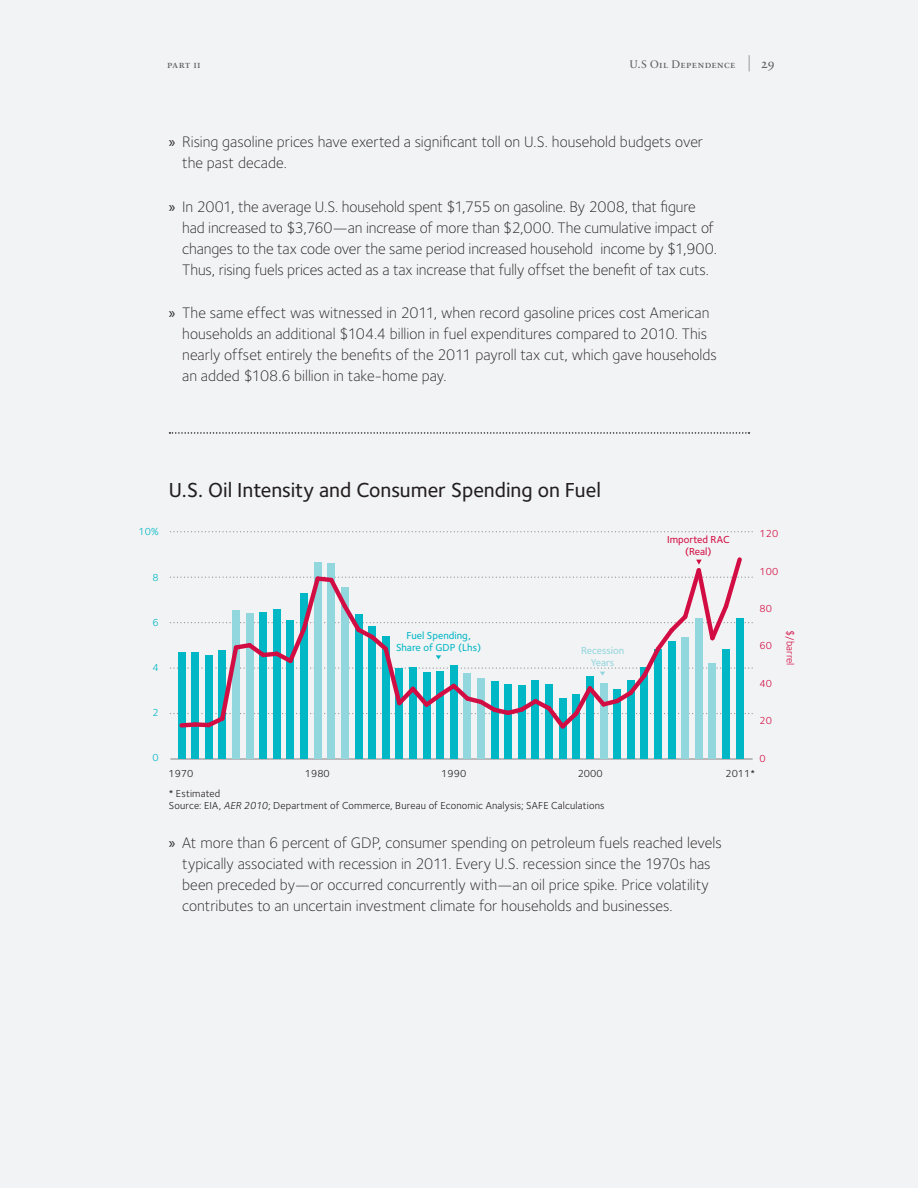
<style>
.page{position:relative;width:918px;height:1188px;background:#f2f3f4}
.page>*{position:absolute;margin:0;border:0;box-sizing:border-box;transform-origin:0 0}
.t1{font:500 21px "Foundry Sterling";color:#231f20}
.t2{font:300 15.75px/21px "Foundry Sterling";color:#231f20}
.t3{font:11.25px "Sabon Next LT Regular SC";letter-spacing:.03em;color:#636366}
.t4{font:10.5px/12px "Foundry Sterling";letter-spacing:.015em;color:#231f20}
.t5{font:500 10.5px/12px "Foundry Sterling";color:#00b7c5;text-align:center}
.t6{font:10.5px "Foundry Sterling";color:#d20d44}
.t7{font:500 10.5px/12px "Foundry Sterling";color:#d20d44;text-align:center}
.t8{font:500 10.5px/12px "Foundry Sterling";letter-spacing:-.005em;color:#92d6de;text-align:center}
.t9{font:10.5px "Foundry Sterling";color:#00b7c5}
.s1{font-size:16.2px}
.s2{font-size:13.5px}
.s3{font-family:"Myriad Pro";font-weight:400}
.s4{font-style:italic}
</style>
<div class="page">
<svg style="left:170px;top:531px;width:583px;height:1px"></svg>
<hr style="left:170px;top:758px;width:583px;height:2px;background:#939598">
<div style="left:178px;top:652px;width:7px;height:107px;background:#00b7c5"></div>
<div style="left:191px;top:652px;width:8px;height:107px;background:#00b7c5"></div>
<div style="left:205px;top:655px;width:7px;height:104px;background:#00b7c5"></div>
<div style="left:219px;top:650px;width:7px;height:109px;background:#00b7c5"></div>
<div style="left:232px;top:610px;width:8px;height:149px;background:#92d6de"></div>
<div style="left:246px;top:613px;width:7px;height:146px;background:#92d6de"></div>
<div style="left:260px;top:612px;width:7px;height:147px;background:#00b7c5"></div>
<div style="left:273px;top:609px;width:8px;height:150px;background:#00b7c5"></div>
<div style="left:287px;top:620px;width:7px;height:139px;background:#00b7c5"></div>
<div style="left:300px;top:593px;width:8px;height:166px;background:#00b7c5"></div>
<div style="left:314px;top:562px;width:7px;height:197px;background:#92d6de"></div>
<div style="left:328px;top:563px;width:7px;height:196px;background:#92d6de"></div>
<div style="left:341px;top:587px;width:8px;height:172px;background:#92d6de"></div>
<div style="left:355px;top:614px;width:7px;height:145px;background:#00b7c5"></div>
<div style="left:368px;top:626px;width:8px;height:133px;background:#00b7c5"></div>
<div style="left:382px;top:636px;width:7px;height:123px;background:#00b7c5"></div>
<div style="left:396px;top:668px;width:7px;height:91px;background:#00b7c5"></div>
<div style="left:409px;top:667px;width:8px;height:92px;background:#00b7c5"></div>
<div style="left:423px;top:672px;width:7px;height:87px;background:#00b7c5"></div>
<div style="left:437px;top:671px;width:7px;height:88px;background:#00b7c5"></div>
<div style="left:450px;top:665px;width:7px;height:94px;background:#00b7c5"></div>
<div style="left:464px;top:673px;width:7px;height:86px;background:#92d6de"></div>
<div style="left:477px;top:678px;width:8px;height:81px;background:#92d6de"></div>
<div style="left:491px;top:681px;width:7px;height:78px;background:#00b7c5"></div>
<div style="left:505px;top:684px;width:7px;height:75px;background:#00b7c5"></div>
<div style="left:518px;top:685px;width:8px;height:74px;background:#00b7c5"></div>
<div style="left:532px;top:680px;width:7px;height:79px;background:#00b7c5"></div>
<div style="left:545px;top:684px;width:8px;height:75px;background:#00b7c5"></div>
<div style="left:559px;top:698px;width:7px;height:61px;background:#00b7c5"></div>
<div style="left:573px;top:694px;width:7px;height:65px;background:#00b7c5"></div>
<div style="left:586px;top:676px;width:8px;height:83px;background:#00b7c5"></div>
<div style="left:600px;top:683px;width:7px;height:76px;background:#92d6de"></div>
<div style="left:613px;top:689px;width:8px;height:70px;background:#00b7c5"></div>
<div style="left:627px;top:680px;width:7px;height:79px;background:#00b7c5"></div>
<div style="left:641px;top:667px;width:7px;height:92px;background:#00b7c5"></div>
<div style="left:654px;top:649px;width:8px;height:110px;background:#00b7c5"></div>
<div style="left:668px;top:641px;width:7px;height:118px;background:#00b7c5"></div>
<div style="left:682px;top:637px;width:7px;height:122px;background:#92d6de"></div>
<div style="left:695px;top:618px;width:7px;height:141px;background:#92d6de"></div>
<div style="left:709px;top:663px;width:7px;height:96px;background:#92d6de"></div>
<div style="left:722px;top:649px;width:8px;height:110px;background:#00b7c5"></div>
<div style="left:736px;top:618px;width:7px;height:141px;background:#00b7c5"></div>
<svg style="left:170px;top:557px;width:583px;height:176px"></svg>
<svg style="left:170px;top:432px;width:579px;height:2px"></svg>
<p class="t3" style="left:167px;top:57px;width:35px">part ii</p>
<p class="t3" style="left:629px;top:57px;width:147px">U.S Oil Dependence <span class="s1">|</span> <span class="s2">29</span></p>
<p class="t2" style="left:182px;top:131px;width:522px;text-indent:-13px"><span class="s3">»</span> Rising gasoline prices have exerted a significant toll on U.S. household budgets over the past decade.</p>
<p class="t2" style="left:182px;top:196px;width:536px;text-indent:-13px"><span class="s3">»</span> In 2001, the average U.S. household spent $1,755 on gasoline. By 2008, that figure had increased to $3,760—an increase of more than $2,000. The cumulative impact of changes to the tax code over the same period increased household income by $1,900.<br>Thus, rising fuels prices acted as a tax increase that fully offset the benefit of tax cuts.</p>
<p class="t2" style="left:182px;top:302px;width:536px;text-indent:-13px"><span class="s3">»</span> The same effect was witnessed in 2011, when record gasoline prices cost American households an additional $104.4 billion in fuel expenditures compared to 2010. This nearly offset entirely the benefits of the 2011 payroll tax cut, which gave households an added $108.6 billion in take-home pay.</p>
<p class="t9" style="left:139px;top:526px;width:22px">10%</p>
<h1 class="t1" style="left:169px;top:477px;width:434px">U.S. Oil Intensity and Consumer Spending on Fuel</h1>
<p class="t9" style="left:152px;top:571px;width:8px">8</p>
<p class="t9" style="left:152px;top:616px;width:8px">6</p>
<p class="t9" style="left:152px;top:662px;width:8px">4</p>
<p class="t5" style="left:396px;top:629px;width:87px">Fuel Spending,<br>Share of GDP (Lhs)</p>
<p class="t8" style="left:581px;top:644px;width:45px">Recession<br>Years</p>
<p class="t9" style="left:152px;top:707px;width:8px">2</p>
<p class="t7" style="left:667px;top:533px;width:64px">Imported RAC (Real)</p>
<p class="t6" style="left:760px;top:527px;width:20px">120</p>
<p class="t6" style="left:760px;top:565px;width:20px">100</p>
<p class="t6" style="left:760px;top:602px;width:14px">80</p>
<p class="t6" style="left:760px;top:640px;width:14px">60</p>
<p class="t6" style="left:760px;top:677px;width:14px">40</p>
<p class="t6" style="left:760px;top:715px;width:14px">20</p>
<p class="t6" style="left:797px;top:630px;width:37px;rotate:90deg">$/barrel</p>
<p class="t9" style="left:152px;top:752px;width:8px">0</p>
<p class="t6" style="left:760px;top:752px;width:8px">0</p>
<p class="t4" style="left:168px;top:768px;width:26px">1970</p>
<p class="t4" style="left:305px;top:768px;width:26px">1980</p>
<p class="t4" style="left:441px;top:768px;width:26px">1990</p>
<p class="t4" style="left:578px;top:768px;width:26px">2000</p>
<p class="t4" style="left:725px;top:768px;width:31px">2011*</p>
<p class="t4" style="left:169px;top:787px;width:437px">*.Estimated<br>Source: EIA, <span class="s4">AER 2010</span>;.Department of Commerce,.Bureau.of Economic.Analysis;.SAFE Calculations</p>
<p class="t2" style="left:182px;top:832px;width:541px;text-indent:-13px"><span class="s3">»</span> At more than 6 percent of GDP, consumer spending on petroleum fuels reached levels typically associated with recession in 2011. Every U.S. recession since the 1970s has been preceded by—or occurred concurrently with—an oil price spike. Price volatility contributes to an uncertain investment climate for households and businesses.</p>
</div>
